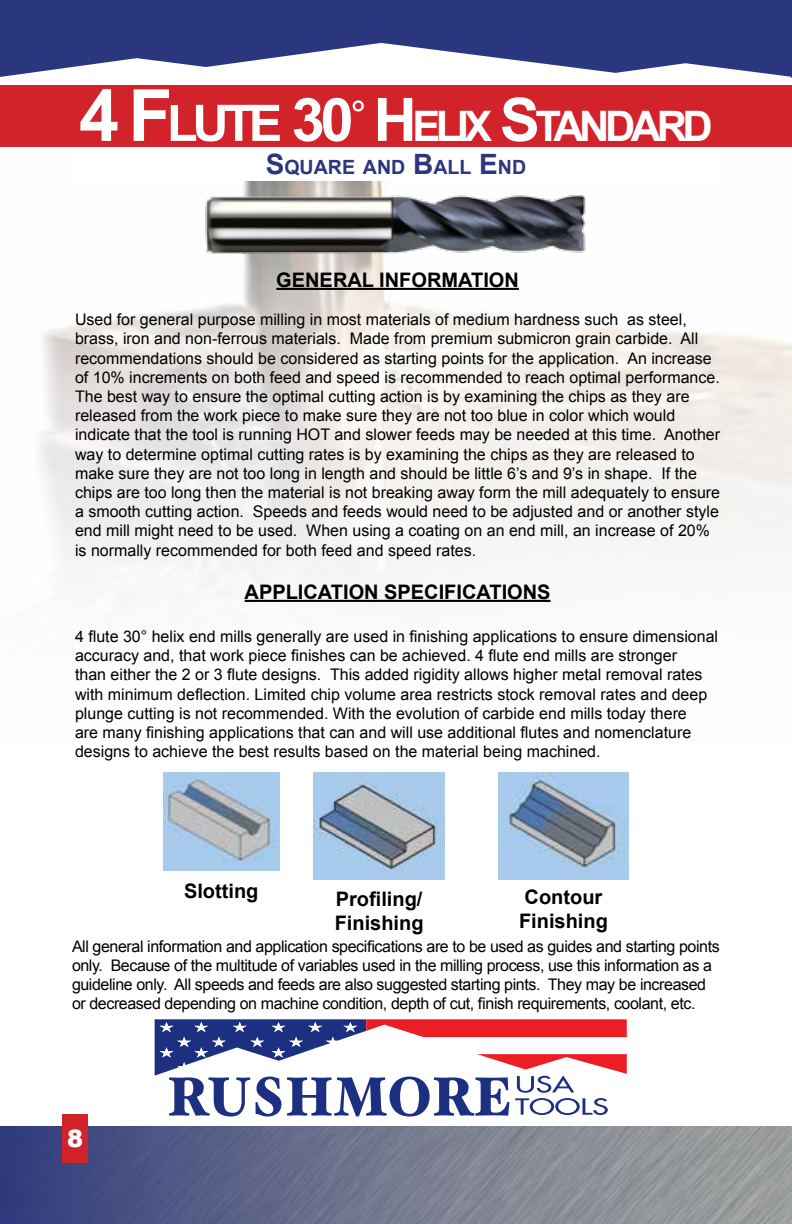
<style>
.page{position:relative;width:792px;height:1224px;background:#fff}
.page>*{position:absolute;margin:0;border:0;box-sizing:border-box;transform-origin:0 0}
.t1{font:700 42px "Arial";letter-spacing:-.105em;color:#fff}
.t2{font:900 24px "Arial";color:#fff}
.t3{font:700 20px/24px "Arial";color:#000}
.t4{font:700 19.6px "Arial";color:#2a367d}
.t5{font:16px/19.2px "Arial";color:#000}
.t6{font:16px/19.2px "Arial";letter-spacing:-.025em;color:#000}
.s1{font-size:72px}
.s2{font-size:50.4px}
.s3{font-size:60px}
.s4{font-family:"Eras ITC";font-weight:500;font-size:60px}
.s5{font-size:28px}
</style>
<div class="page">
<svg style="left:0;top:1126px;width:792px;height:98px;background:#70768e"></svg>
<div style="left:62px;top:1114px;width:26px;height:48px;background:#d2232a"></div>
<svg style="left:0;top:0;width:791px;height:77px;fill:#2a367d"></svg>
<svg style="left:155px;top:1019px;width:472px;height:98px"></svg>
<div style="left:0;top:86px;width:792px;height:61px;background:#d2232a"></div>
<hr style="left:276px;top:288px;width:243px;height:2px;background:#000">
<hr style="left:245px;top:600px;width:306px;height:2px;background:#000">
<img style="left:205px;top:181px;width:381px;height:81px">
<hr style="left:791px;top:0;width:1px;height:78px;background:#2a367d">
<img style="left:314px;top:772px;width:130px;height:107px">
<img style="left:498px;top:772px;width:131px;height:107px">
<img style="left:163px;top:772px;width:116px;height:99px">
<p class="t1" style="left:79px;top:98px;width:635px"><span class="s1">4 F</span> <span class="s2">LUTE</span> <span class="s3">30</span><span class="s4">°</span> <span class="s3">H</span>ELIX <span class="s3">S</span>TANDARD</p>
<p class="t4" style="left:266px;top:154px;width:262px"><span class="s5">S</span>QUARE AND <span class="s5">B</span>ALL <span class="s5">E</span> ND</p>
<p class="t3" style="left:276px;top:268px;width:244px">GENERAL INFORMATION</p>
<p class="t5" style="left:75px;top:310px;width:647px">Used for general purpose milling in most materials of medium hardness such as steel, brass, iron and non-ferrous materials. Made from premium submicron grain carbide. All recommendations should be considered as starting points for the application. An increase of 10% increments on both feed and speed is recommended to reach optimal performance.<br>The best way to ensure the optimal cutting action is by examining the chips as they are released from the work piece to make sure they are not too blue in color which would indicate that the tool is running HOT and slower feeds may be needed at this time. Another way to determine optimal cutting rates is by examining the chips as they are released to make sure they are not too long in length and should be little 6’s and 9’s in shape. If the chips are too long then the material is not breaking away form the mill adequately to ensure a smooth cutting action. Speeds and feeds would need to be adjusted and or another style end mill might need to be used. When using a coating on an end mill, an increase of 20% is normally recommended for both feed and speed rates.</p>
<p class="t3" style="left:245px;top:580px;width:15px">APP</p>
<p class="t3" style="left:286px;top:580px;width:124px">LICATION SPECIFIC</p>
<p class="t3" style="left:477px;top:580px;width:73px">ATIONS</p>
<p class="t5" style="left:75px;top:627px;width:645px">4 flute 30° helix end mills generally are used in finishing applications to ensure dimensional accuracy and, that work piece finishes can be achieved. 4 flute end mills are stronger<br>than either the 2 or 3 flute designs. This added rigidity allows higher metal removal rates with minimum deflection. Limited chip volume area restricts stock removal rates and deep plunge cutting is not recommended. With the evolution of carbide end mills today there<br>are many finishing applications that can and will use additional flutes and nomenclature designs to achieve the best results based on the material being machined.</p>
<p class="t3" style="left:184px;top:879px;width:76px">SLOTTING</p>
<p class="t3" style="left:335px;top:887px;width:90px">PROFILING/<br>FINISHING</p>
<p class="t3" style="left:519px;top:885px;width:90px">CONTOUR<br>FINISHING</p>
<p class="t6" style="left:72px;top:937px;width:649px">All general information and application specifications are to be used as guides and starting points only. Because of the multitude of variables used in the milling process, use this information as a guideline only. All speeds and feeds are also suggested starting pints. They may be increased or decreased depending on machine condition, depth of cut, finish requirements, coolant, etc.</p>
<p class="t2" style="left:67px;top:1121px;width:18px">8</p>
</div>
